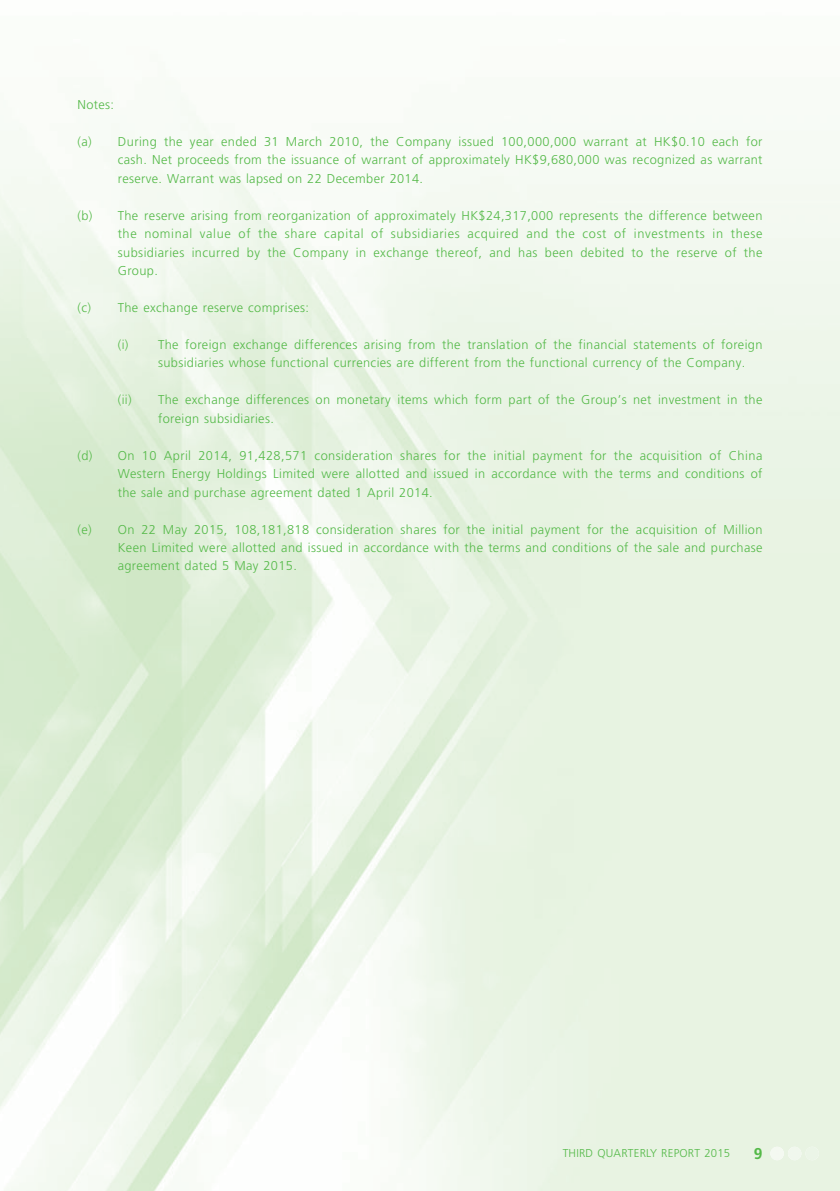
<style>
.page{position:relative;width:840px;height:1191px;background:#fff}
.page>*{position:absolute;margin:0;border:0;box-sizing:border-box;transform-origin:0 0}
.t1{font:700 15.6px "Frutiger LT Std";color:#54b948}
.t2{font:300 12.8px/18.4px "Frutiger LT Std";letter-spacing:.03em;color:#54b948;text-align:justify}
.t3{font:300 11.4px "Frutiger LT Std";letter-spacing:.015em;color:#54b948}
</style>
<div class="page">
<img style="left:787px;top:1146px;width:14px;height:14px;border-radius:50%">
<img style="left:770px;top:1146px;width:13px;height:14px;border-radius:50%">
<p class="t2" style="left:77px;top:96px;width:38px">Notes:</p>
<p class="t2" style="left:118px;top:133px;width:646px;text-indent:-40px">(a) During the year ended 31 March 2010, the Company issued 100,000,000 warrant at HK$0.10 each for cash. Net proceeds from the issuance of warrant of approximately HK$9,680,000 was recognized as warrant reserve. Warrant was lapsed on 22 December 2014.</p>
<p class="t2" style="left:118px;top:207px;width:646px;text-indent:-40px">(b) The reserve arising from reorganization of approximately HK$24,317,000 represents the difference between the nominal value of the share capital of subsidiaries acquired and the cost of investments in these subsidiaries incurred by the Company in exchange thereof, and has been debited to the reserve of the Group.</p>
<p class="t2" style="left:77px;top:299px;width:233px">(c) The exchange reserve comprises:</p>
<p class="t2" style="left:158px;top:336px;width:605px;text-indent:-40px">(i) The foreign exchange differences arising from the translation of the financial statements of foreign subsidiaries whose functional currencies are different from the functional currency of the Company.</p>
<p class="t2" style="left:118px;top:391px;width:15px">(ii)</p>
<p class="t2" style="left:158px;top:391px;width:605px">The exchange differences on monetary items which form part of the Group’s net investment in the foreign subsidiaries.</p>
<p class="t2" style="left:118px;top:447px;width:646px;text-indent:-40px">(d) On 10 April 2014, 91,428,571 consideration shares for the initial payment for the acquisition of China Western Energy Holdings Limited were allotted and issued in accordance with the terms and conditions of the sale and purchase agreement dated 1 April 2014.</p>
<p class="t2" style="left:118px;top:520px;width:646px;text-indent:-40px">(e) On 22 May 2015, 108,181,818 consideration shares for the initial payment for the acquisition of Million Keen Limited were allotted and issued in accordance with the terms and conditions of the sale and purchase agreement dated 5 May 2015.</p>
<p class="t3" style="left:562px;top:1148px;width:169px">THIRD QUARTERLY REPORT 2015</p>
<p class="t1" style="left:753px;top:1147px;width:10px">9</p>
</div>
